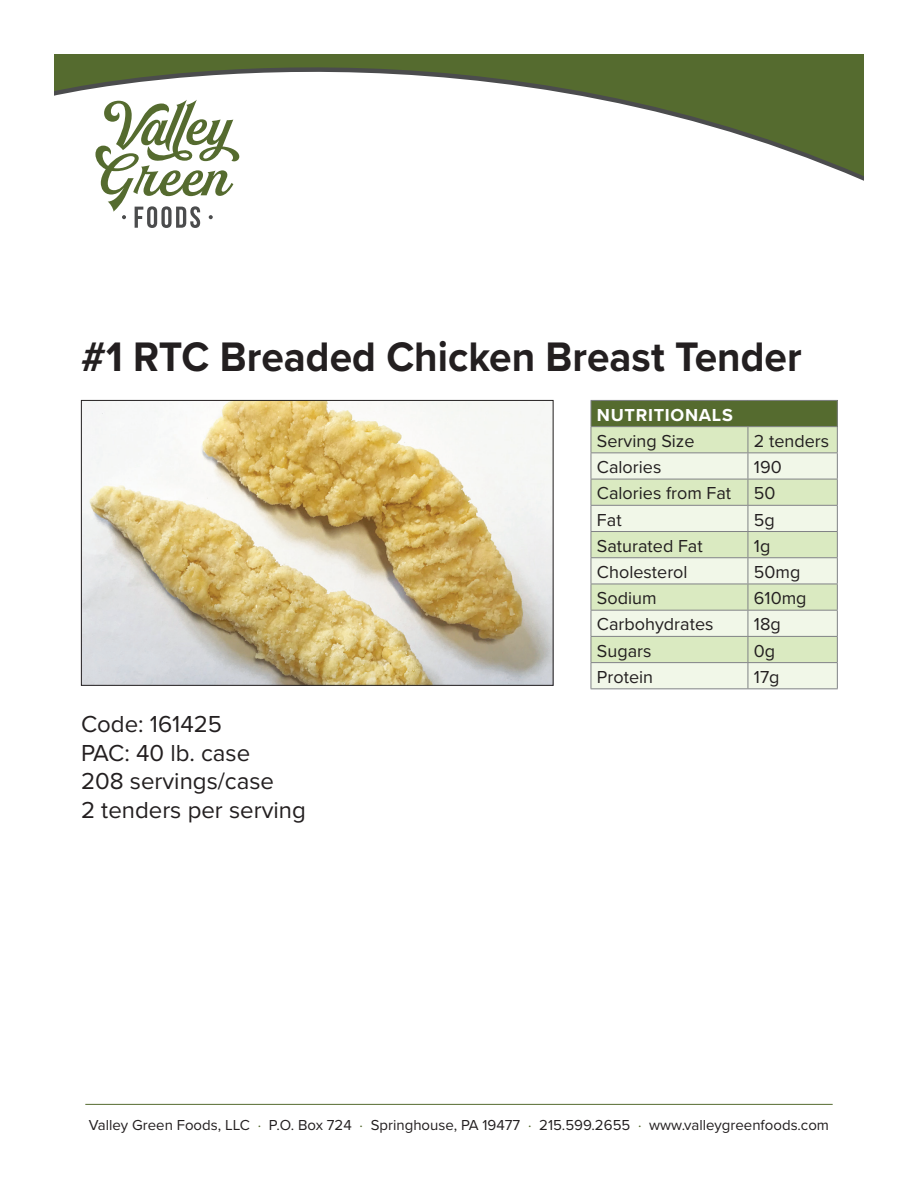
<style>
.page{position:relative;width:918px;height:1188px;background:#fff}
.page>*{position:absolute;margin:0;border:0;box-sizing:border-box;transform-origin:0 0}
.t1{font:700 42.75px "Proxima Nova";color:#231f20;scale:.95 1}
.t2{font:24px/28.8px "Proxima Nova";color:#231f20}
.t3{font:18px "Proxima Nova";color:#231f20}
.t4{font:700 18px "Proxima Nova";letter-spacing:.04em;color:#fff}
.t5{font:15px "Proxima Nova";color:#231f20}
.s1{color:#556b2f}
</style>
<div class="page">
<hr style="left:85px;top:1104px;width:748px;height:1px;background:#556b2f">
<svg style="left:54px;top:54px;width:810px;height:122px"></svg>
<svg style="left:95px;top:100px;width:144px;height:128px"></svg>
<img style="left:83px;top:402px;width:469px;height:282px">
<div style="left:81px;top:400px;width:473px;height:286px;border:1px solid #231f20"></div>
<div style="left:591px;top:400px;width:246px;height:27px;background:#556b2f"></div>
<div style="left:592px;top:427px;width:245px;height:25px;background:#daeac1"></div>
<svg style="left:592px;top:453px;width:245px;height:235px;background:#e5efd5"></svg>
<hr style="left:591px;top:479px;width:157px;height:1px;background:#808285">
<hr style="left:748px;top:479px;width:90px;height:1px;background:#808285">
<hr style="left:591px;top:505px;width:157px;height:1px;background:#808285">
<hr style="left:748px;top:505px;width:90px;height:1px;background:#808285">
<hr style="left:591px;top:531px;width:157px;height:1px;background:#808285">
<hr style="left:748px;top:531px;width:90px;height:1px;background:#808285">
<hr style="left:591px;top:557px;width:157px;height:1px;background:#808285">
<hr style="left:748px;top:557px;width:90px;height:1px;background:#808285">
<hr style="left:591px;top:584px;width:157px;height:1px;background:#808285">
<hr style="left:748px;top:584px;width:90px;height:1px;background:#808285">
<hr style="left:591px;top:610px;width:157px;height:1px;background:#808285">
<hr style="left:748px;top:610px;width:90px;height:1px;background:#808285">
<hr style="left:591px;top:636px;width:157px;height:1px;background:#808285">
<hr style="left:748px;top:636px;width:90px;height:1px;background:#808285">
<hr style="left:591px;top:662px;width:157px;height:1px;background:#808285">
<hr style="left:748px;top:662px;width:90px;height:1px;background:#808285">
<hr style="left:591px;top:688px;width:157px;height:1px;background:#808285">
<hr style="left:748px;top:688px;width:90px;height:1px;background:#808285">
<hr style="left:591px;top:400px;width:157px;height:1px;background:#808285">
<hr style="left:748px;top:400px;width:90px;height:1px;background:#808285">
<hr style="left:591px;top:426px;width:157px;height:1px;background:#808285">
<svg style="left:591px;top:401px;width:1px;height:287px"></svg>
<hr style="left:748px;top:426px;width:90px;height:1px;background:#808285">
<svg style="left:748px;top:427px;width:1px;height:261px"></svg>
<svg style="left:837px;top:401px;width:1px;height:287px"></svg>
<hr style="left:591px;top:452px;width:157px;height:1px;background:#808285">
<hr style="left:748px;top:452px;width:90px;height:1px;background:#808285">
<p class="t1" style="left:81px;top:325px;width:760px">#1 RTC Breaded Chicken Breast Tender</p>
<p class="t2" style="left:81px;top:708px;width:226px">Code: 161425<br>PAC: 40 lb. case<br>208 servings/case<br>2 tenders per serving</p>
<p class="t4" style="left:597px;top:401px;width:137px">NUTRITIONALS</p>
<p class="t3" style="left:597px;top:427px;width:99px">Serving Size</p>
<p class="t3" style="left:754px;top:427px;width:77px">2 tenders</p>
<p class="t3" style="left:597px;top:454px;width:66px">Calories</p>
<p class="t3" style="left:754px;top:454px;width:29px">190</p>
<p class="t3" style="left:597px;top:480px;width:136px">Calories from Fat</p>
<p class="t3" style="left:754px;top:480px;width:23px">50</p>
<p class="t3" style="left:597px;top:506px;width:26px">Fat</p>
<p class="t3" style="left:754px;top:506px;width:22px">5g</p>
<p class="t3" style="left:597px;top:532px;width:107px">Saturated Fat</p>
<p class="t3" style="left:754px;top:532px;width:18px">1g</p>
<p class="t3" style="left:597px;top:559px;width:92px">Cholesterol</p>
<p class="t3" style="left:754px;top:559px;width:48px">50mg</p>
<p class="t3" style="left:597px;top:585px;width:61px">Sodium</p>
<p class="t3" style="left:754px;top:585px;width:54px">610mg</p>
<p class="t3" style="left:597px;top:611px;width:118px">Carbohydrates</p>
<p class="t3" style="left:754px;top:611px;width:28px">18g</p>
<p class="t3" style="left:597px;top:637px;width:56px">Sugars</p>
<p class="t3" style="left:754px;top:637px;width:23px">0g</p>
<p class="t3" style="left:597px;top:663px;width:58px">Protein</p>
<p class="t3" style="left:754px;top:663px;width:27px">17g</p>
<p class="t5" style="left:89px;top:1114px;width:742px">Valley Green Foods, LLC <span class="s1">·</span> P.O. Box 724 <span class="s1">·</span> Springhouse, PA 19477 <span class="s1">·</span> 215.599.2655 <span class="s1">·</span> www.valleygreenfoods.com</p>
</div>
